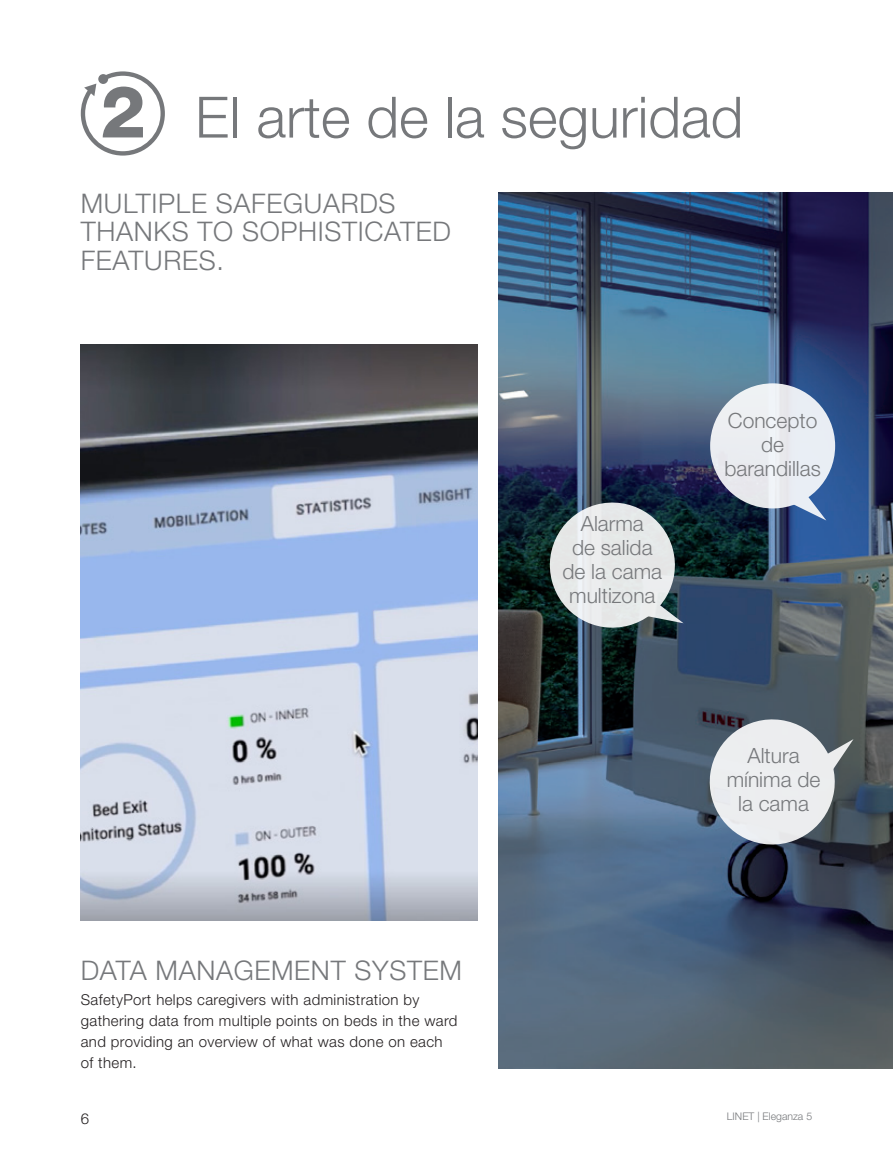
<style>
.page{position:relative;width:893px;height:1149px;background:#fff}
.page>*{position:absolute;margin:0;border:0;box-sizing:border-box;transform-origin:0 0}
._01_text_zakladni{font:300 57px "Helvetica Neue LT Pro";color:#76787b}
._001_bullet{font:300 27px/28.5px "Helvetica Neue LT Pro";letter-spacing:.025em;color:#76787b}
._001_bullet-2{font:300 21px/24px "Helvetica Neue LT Pro";color:#76787b;text-align:center}
._001_bullet-3{font:300 15px/21px "Helvetica Neue LT Pro";letter-spacing:.025em;color:#231f20}
.t1{font:300 10.5px "Helvetica Neue LT Pro";color:#76787b}
</style>
<div class="page">
<svg style="left:81px;top:71px;width:84px;height:84px"></svg>
<img style="left:499px;top:193px;width:394px;height:874px">
<div style="left:710px;top:383px;width:125px;height:125px;background:#e9eef2;border-radius:50%"></div>
<svg style="left:751px;top:478px;width:75px;height:42px"></svg>
<svg style="left:543px;top:495px;width:141px;height:139px;background:#9ba5a8"></svg>
<svg style="left:705px;top:715px;width:148px;height:133px;background:#aeb3b9"></svg>
<img style="left:81px;top:344px;width:397px;height:576px">
<p class="_01_text_zakladni" style="left:195px;top:82px;width:550px">El arte de la seguridad</p>
<p class="_001_bullet" style="left:81px;top:188px;width:372px">MULTIPLE SAFEGUARDS<br>THANKS TO SOPHISTICATED<br>FEATURES.</p>
<p class="_001_bullet" style="left:81px;top:955px;width:383px">DATA MANAGEMENT SYSTEM</p>
<p class="_001_bullet-3" style="left:81px;top:988px;width:378px">SafetyPort helps caregivers with administration by gathering data from multiple points on beds in the ward and providing an overview of what was done on each of them.</p>
<p class="_001_bullet-2" style="left:562px;top:511px;width:101px">Alarma<br>de salida de la cama multizona</p>
<p class="_001_bullet-2" style="left:724px;top:408px;width:98px">Concepto de barandillas</p>
<p class="_001_bullet-2" style="left:727px;top:742px;width:95px">Altura mínima de la cama</p>
<p class="_001_bullet-3" style="left:81px;top:1106px;width:10px">6</p>
<p class="t1" style="left:727px;top:1109px;width:87px">LINET | Eleganza 5</p>
</div>
